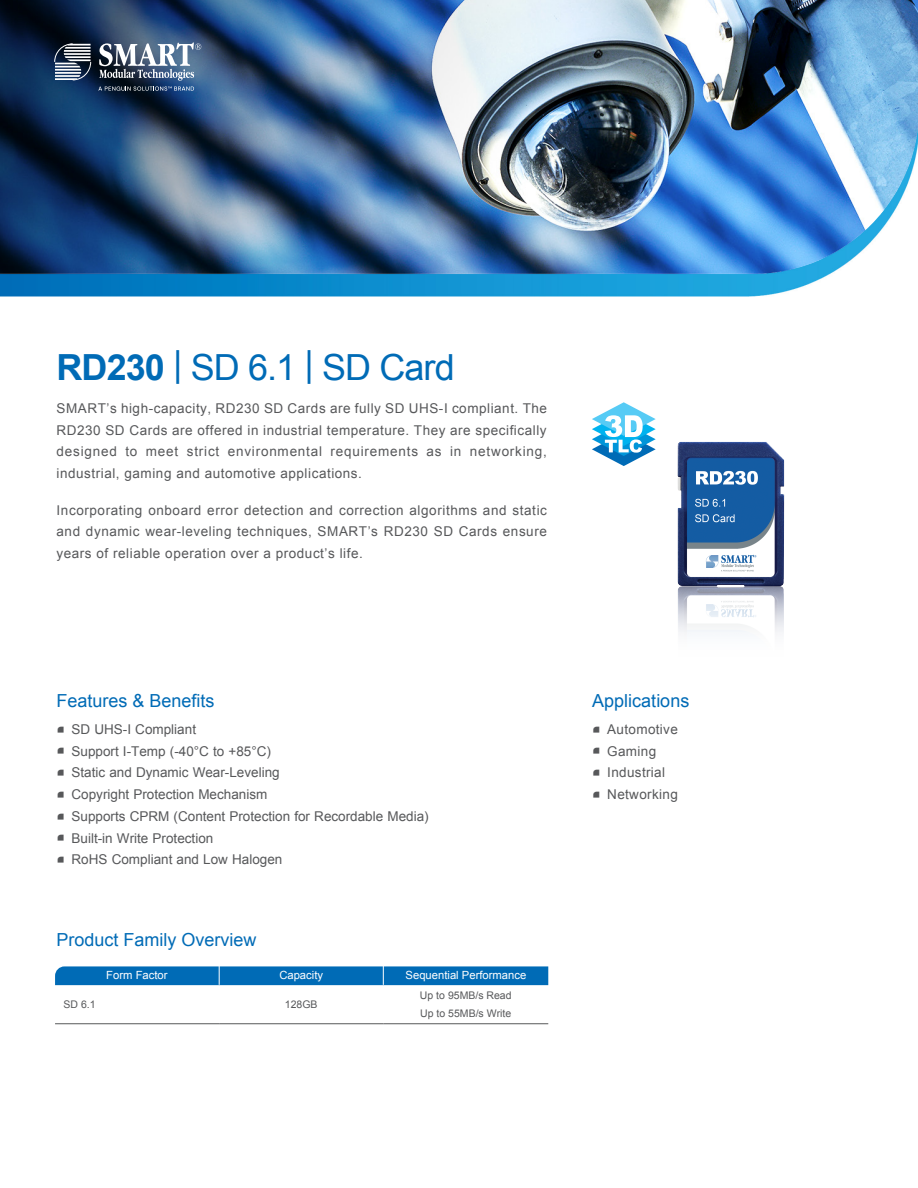
<style>
.page{position:relative;width:918px;height:1188px;background:#fff}
.page>*{position:absolute;margin:0;border:0;box-sizing:border-box;transform-origin:0 0}
.t1{font:36px "Arial";letter-spacing:-.025em;color:#006bb6}
.SubHeadline{font:18px "Arial";color:#006bb6}
.Body_Text{font:13.5px/21.8px "Arial";color:#57585a;text-align:justify}
.Body_Text-2{font:13.5px "Arial";letter-spacing:.025em;color:#57585a}
.t2{font:11.25px "Arial";color:#fff}
.Table_Text{font:10.5px/17.2px "Arial";color:#57585a}
.s1{font-weight:700}
.s2{font-family:"My Font";font-size:24px}
</style>
<div class="page">
<img style="left:677px;top:442px;width:108px;height:191px">
<img style="left:0;top:0;width:918px;height:108px">
<img style="left:0;top:108px;width:918px;height:188px">
<svg style="left:592px;top:402px;width:64px;height:64px"></svg>
<div style="left:55px;top:966px;width:493px;height:19px;background:#006bb6"></div>
<hr style="left:55px;top:1023px;width:164px;height:1px;background:#57585a">
<hr style="left:219px;top:1023px;width:164px;height:1px;background:#57585a">
<hr style="left:383px;top:1023px;width:165px;height:1px;background:#57585a">
<svg style="left:55px;top:44px;width:36px;height:36px"></svg>
<svg style="left:98px;top:42px;width:103px;height:49px"></svg>
<p class="t1" style="left:57px;top:344px;width:400px"><span class="s1">RD230</span> | SD 6.1 | SD Card</p>
<p class="Body_Text" style="left:57px;top:397px;width:492px">SMART’s high-capacity, RD230 SD Cards are fully SD UHS-I compliant. The RD230 SD Cards are offered in industrial temperature. They are specifically designed to meet strict environmental requirements as in networking, industrial, gaming and automotive applications.</p>
<p class="Body_Text" style="left:57px;top:499px;width:492px">Incorporating onboard error detection and correction algorithms and static and dynamic wear-leveling techniques, SMART’s RD230 SD Cards ensure years of reliable operation over a product’s life.</p>
<p class="SubHeadline" style="left:57px;top:689px;width:160px">Features &amp; Benefits</p>
<p class="Body_Text" style="left:57px;top:718px;width:141px"><span class="s2">•</span> SD UHS-I Compliant</p>
<p class="Body_Text" style="left:57px;top:740px;width:216px"><span class="s2">•</span> Support I-Temp (-40°C to +85°C)</p>
<p class="Body_Text" style="left:57px;top:762px;width:225px"><span class="s2">•</span> Static and Dynamic Wear-Leveling</p>
<p class="Body_Text" style="left:57px;top:784px;width:212px"><span class="s2">•</span> Copyright Protection Mechanism</p>
<p class="Body_Text" style="left:57px;top:805px;width:374px"><span class="s2">•</span> Supports CPRM (Content Protection for Recordable Media)</p>
<p class="Body_Text" style="left:57px;top:827px;width:158px"><span class="s2">•</span> Built-in Write Protection</p>
<p class="Body_Text" style="left:57px;top:849px;width:227px"><span class="s2">•</span> RoHS Compliant and Low Halogen</p>
<p class="SubHeadline" style="left:57px;top:928px;width:202px">Product Family Overview</p>
<p class="t2" style="left:106px;top:968px;width:63px">Form Factor</p>
<p class="t2" style="left:279px;top:968px;width:45px">Capacity</p>
<p class="t2" style="left:406px;top:968px;width:122px">Sequential Performance</p>
<p class="Table_Text" style="left:64px;top:996px;width:34px">SD 6.1</p>
<p class="Table_Text" style="left:285px;top:996px;width:34px">128GB</p>
<p class="Table_Text" style="left:420px;top:987px;width:93px">Up to 95MB/s Read<br>Up to 55MB/s Write</p>
<p class="SubHeadline" style="left:592px;top:689px;width:99px">Applications</p>
<p class="Body_Text-2" style="left:592px;top:720px;width:87px"><span class="s2">•</span> Automotive</p>
<p class="Body_Text" style="left:592px;top:740px;width:65px"><span class="s2">•</span> Gaming</p>
<p class="Body_Text-2" style="left:592px;top:764px;width:74px"><span class="s2">•</span> Industrial</p>
<p class="Body_Text-2" style="left:592px;top:786px;width:87px"><span class="s2">•</span> Networking</p>
</div>
